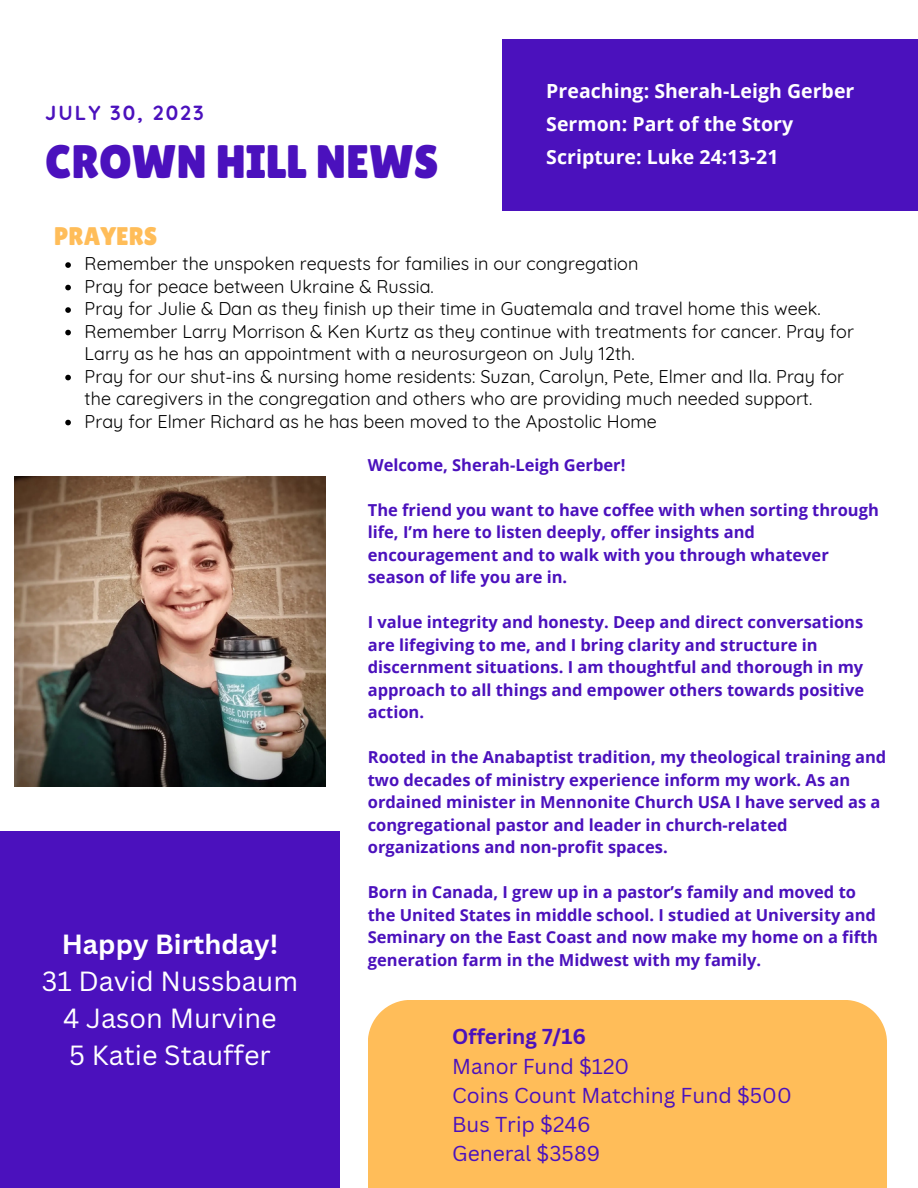
<style>
.page{position:relative;width:918px;height:1188px;background:#fff}
.page>*{position:absolute;margin:0;border:0;box-sizing:border-box;transform-origin:0 0}
.t1{font:46.95px "Lilita One";color:#4b11bd}
.t2{font:27px "Canva Sans";color:#fff}
.t3{font:700 27px "Canva Sans";color:#fff}
.t4{font:25.5px "Lilita One";color:#ffbd59}
.t5{font:21px "Canva Sans";color:#4b11bd}
.t6{font:700 21px "Canva Sans";color:#4b11bd}
.t7{font:700 20.4px "Quicksand";letter-spacing:.1em;color:#4b11bd}
.t8{font:700 19.5px "Open Sans";color:#fff}
.t9{font:18px/22.5px "Quicksand";color:#000}
.t10{font:700 16.5px/22.5px "Open Sans";color:#4b11bd}
</style>
<div class="page">
<div style="left:502px;top:39px;width:416px;height:171px;background:#4b11bd"></div>
<div style="left:0;top:831px;width:340px;height:357px;background:#4b11bd"></div>
<img style="left:15px;top:476px;width:310px;height:311px">
<div style="left:368px;top:1000px;width:519px;height:188px;background:#ffbd59"></div>
<svg style="left:65px;top:262px;width:6px;height:6px"></svg>
<svg style="left:65px;top:285px;width:6px;height:5px"></svg>
<svg style="left:65px;top:307px;width:6px;height:6px"></svg>
<svg style="left:65px;top:330px;width:6px;height:5px"></svg>
<svg style="left:65px;top:375px;width:6px;height:5px"></svg>
<svg style="left:65px;top:420px;width:6px;height:5px"></svg>
<p class="t7" style="left:45px;top:100px;width:160px">JULY 30, 2023</p>
<p class="t1" style="left:45px;top:135px;width:395px">CROWN HILL NEWS</p>
<p class="t4" style="left:54px;top:222px;width:105px">PRAYERS</p>
<p class="t8" style="left:546px;top:78px;width:310px">Preaching: Sherah-Leigh Gerber</p>
<p class="t8" style="left:546px;top:110px;width:248px">Sermon: Part of the Story</p>
<p class="t8" style="left:546px;top:143px;width:234px">Scripture: Luke 24:13-21</p>
<p class="t9" style="left:85px;top:252px;width:555px">Remember the unspoken requests for families in our congregation</p>
<p class="t9" style="left:85px;top:275px;width:351px">Pray for peace between Ukraine &amp; Russia.</p>
<p class="t9" style="left:85px;top:297px;width:738px">Pray for Julie &amp; Dan as they finish up their time in Guatemala and travel home this week.</p>
<p class="t9" style="left:85px;top:320px;width:771px">Remember Larry Morrison &amp; Ken Kurtz as they continue with treatments for cancer. Pray for<br>Larry as he has an appointment with a neurosurgeon on July 12th.</p>
<p class="t9" style="left:85px;top:365px;width:761px">Pray for our shut-ins &amp; nursing home residents: Suzan, Carolyn, Pete, Elmer and Ila. Pray for the caregivers in the congregation and others who are providing much needed support.</p>
<p class="t9" style="left:85px;top:410px;width:574px">Pray for Elmer Richard as he has been moved to the Apostolic Home</p>
<p class="t3" style="left:62px;top:925px;width:218px">Happy Birthday!</p>
<p class="t2" style="left:42px;top:962px;width:258px">31 David Nussbaum</p>
<p class="t2" style="left:63px;top:999px;width:215px">4 Jason Murvine</p>
<p class="t2" style="left:69px;top:1036px;width:203px">5 Katie Stauffer</p>
<p class="t10" style="left:368px;top:453px;width:259px">Welcome, Sherah-Leigh Gerber!</p>
<p class="t10" style="left:368px;top:498px;width:513px">The friend you want to have coffee with when sorting through life, I’m here to listen deeply, offer insights and encouragement and to walk with you through whatever season of life you are in.</p>
<p class="t10" style="left:368px;top:610px;width:498px">I value integrity and honesty. Deep and direct conversations are lifegiving to me, and I bring clarity and structure in discernment situations. I am thoughtful and thorough in my approach to all things and empower others towards positive action.</p>
<p class="t10" style="left:368px;top:745px;width:520px">Rooted in the Anabaptist tradition, my theological training and two decades of ministry experience inform my work. As an ordained minister in Mennonite Church USA I have served as a congregational pastor and leader in church-related organizations and non-profit spaces.</p>
<p class="t10" style="left:368px;top:880px;width:512px">Born in Canada, I grew up in a pastor’s family and moved to the United States in middle school. I studied at University and Seminary on the East Coast and now make my home on a fifth generation farm in the Midwest with my family.</p>
<p class="t6" style="left:452px;top:1022px;width:135px">Offering 7/16</p>
<p class="t5" style="left:452px;top:1051px;width:179px">Manor Fund $120</p>
<p class="t5" style="left:452px;top:1081px;width:341px">Coins Count Matching Fund $500</p>
<p class="t5" style="left:452px;top:1110px;width:140px">Bus Trip $246</p>
<p class="t5" style="left:452px;top:1139px;width:149px">General $3589</p>
</div>
